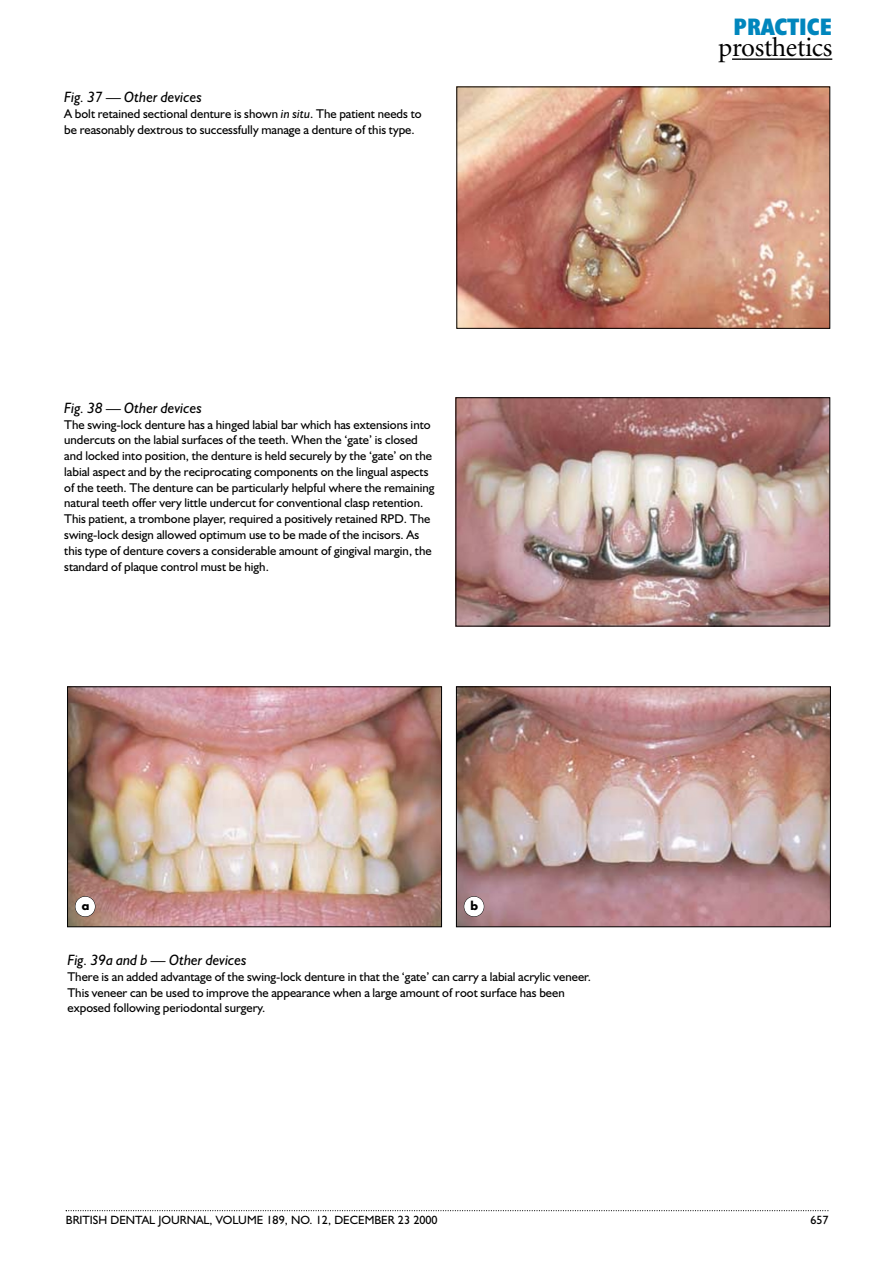
<style>
.page{position:relative;width:893px;height:1262px;background:#fff}
.page>*{position:absolute;margin:0;border:0;box-sizing:border-box;transform-origin:0 0}
.t1{font:27px "Minion";letter-spacing:-.015em;color:#000}
.t2{font:700 condensed 24px "Humanist 521 BT Xtra";color:#0086bd}
.t3{font:italic 15px "Humanist 521 BT";color:#000}
.t4{font:12.75px/15.8px "Humanist 521 BT";color:#000}
.t5{font:12px "Humanist 521 BT";color:#000}
.t6{font:700 11.25px "Futura";color:#000}
.s1{font-style:italic}
</style>
<div class="page">
<svg style="left:66px;top:1210px;width:762px;height:1px"></svg>
<svg style="left:732px;top:58px;width:9px;height:2px"></svg>
<hr style="left:741px;top:58px;width:56px;height:2px;background:#000">
<svg style="left:797px;top:58px;width:8px;height:2px"></svg>
<hr style="left:805px;top:58px;width:27px;height:2px;background:#000">
<img style="left:69px;top:688px;width:371px;height:237px">
<div style="left:67px;top:686px;width:375px;height:241px;border:1px solid #000"></div>
<div style="left:75px;top:896px;width:20px;height:20px;background:#fff;border-radius:50%"></div>
<div style="left:75px;top:896px;width:20px;height:21px;border:1px solid #000;border-radius:50%"></div>
<img style="left:458px;top:688px;width:370px;height:237px">
<div style="left:456px;top:686px;width:374px;height:241px;border:1px solid #000"></div>
<div style="left:464px;top:896px;width:20px;height:20px;background:#fff;border-radius:50%"></div>
<div style="left:463px;top:896px;width:21px;height:21px;border:1px solid #000;border-radius:50%"></div>
<img style="left:458px;top:89px;width:370px;height:237px">
<img style="left:457px;top:399px;width:371px;height:225px">
<div style="left:455px;top:397px;width:375px;height:229px;border:1px solid #000"></div>
<p class="t3" style="left:64px;top:92px;width:139px">Fig. 37 — Other devices</p>
<p class="t4" style="left:64px;top:107px;width:359px">A bolt retained sectional denture is shown <span class="s1">in situ</span>. The patient needs to be reasonably dextrous to successfully manage a denture of this type.</p>
<p class="t3" style="left:64px;top:402px;width:139px">Fig. 38 — Other devices</p>
<p class="t4" style="left:64px;top:418px;width:372px">The swing-lock denture has a hinged labial bar which has extensions into undercuts on the labial surfaces of the teeth. When the ‘gate’ is closed and locked into position, the denture is held securely by the ‘gate’ on the labial aspect and by the reciprocating components on the lingual aspects of the teeth. The denture can be particularly helpful where the remaining natural teeth offer very little undercut for conventional clasp retention.<br>This patient, a trombone player, required a positively retained RPD. The swing-lock design allowed optimum use to be made of the incisors. As this type of denture covers a considerable amount of gingival margin, the standard of plaque control must be high.</p>
<h2 class="t2" style="left:733px;top:19px;width:100px">PRACTICE</h2>
<h1 class="t1" style="left:718px;top:37px;width:116px">prosthetics</h1>
<p class="t6" style="left:82px;top:900px;width:9px">a</p>
<p class="t6" style="left:470px;top:900px;width:9px">b</p>
<p class="t3" style="left:67px;top:954px;width:181px">Fig. 39a and b — Other devices</p>
<p class="t4" style="left:67px;top:970px;width:525px">There is an added advantage of the swing-lock denture in that the ‘gate’ can carry a labial acrylic veneer.<br>This veneer can be used to improve the appearance when a large amount of root surface has been exposed following periodontal surgery.</p>
<p class="t5" style="left:66px;top:1215px;width:373px">BRITISH DENTAL JOURNAL, VOLUME 189, NO. 12, DECEMBER 23 2000</p>
<p class="t5" style="left:810px;top:1215px;width:20px">657</p>
</div>
